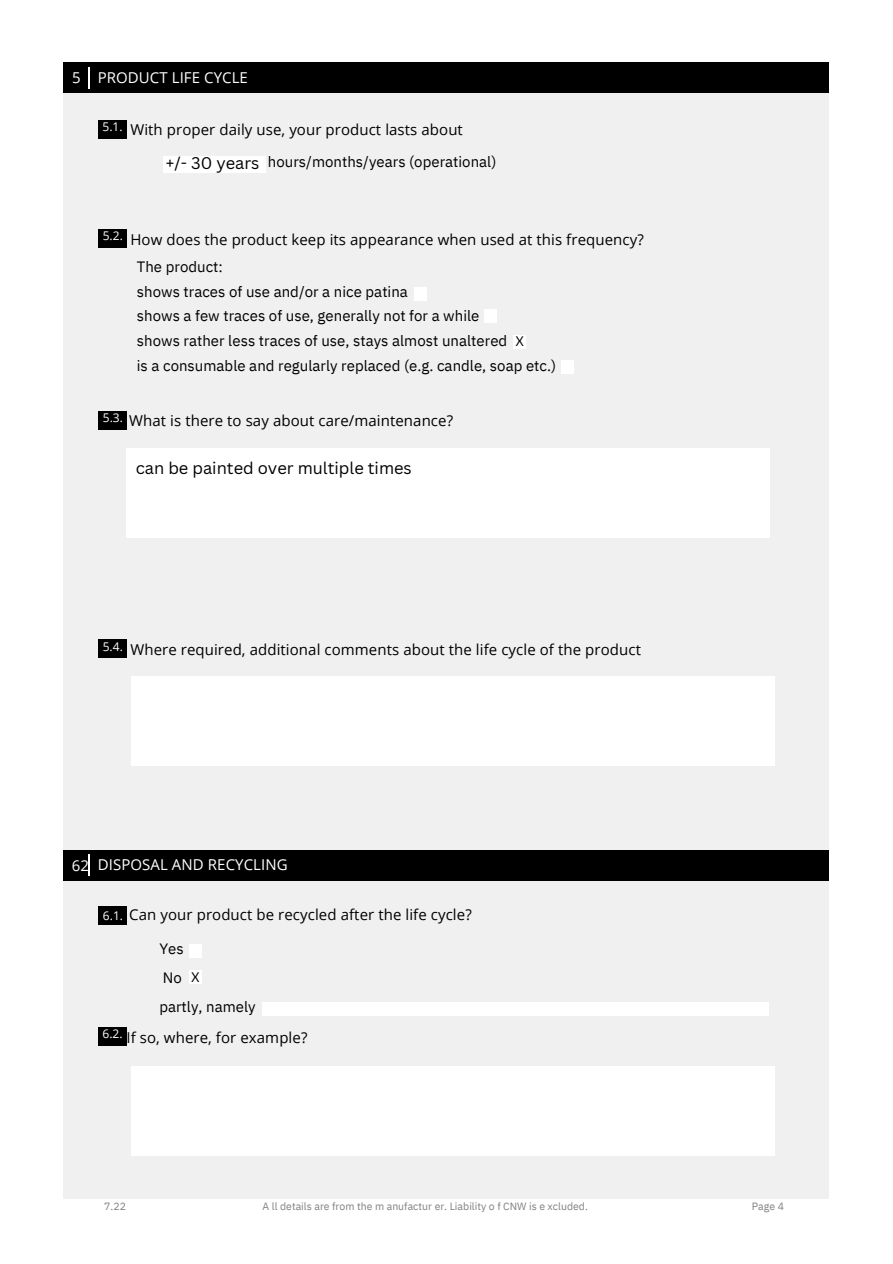
<style>
.page{position:relative;width:893px;height:1264px;background:#fff}
.page>*{position:absolute;margin:0;border:0;box-sizing:border-box;transform-origin:0 0}
.t1{font:16.5px "Canva Sans";color:#000}
.t2{font:15px "Open Sans";letter-spacing:.005em;color:#000}
.t3{font:15px "IBM Plex Sans";color:#000}
.t4{font:15px "Open Sans";letter-spacing:.005em;color:#fff}
.t5{font:13.5px "Canva Sans";color:#000}
.t6{font:12px "Open Sans";color:#fff}
.t7{font:10.5px "IBM Plex Sans";color:#808080}
</style>
<div class="page">
<div style="left:64px;top:64px;width:764px;height:1134px;background:#f0f0f0"></div>
<div style="left:99px;top:1027px;width:28px;height:18px;background:#000"></div>
<div style="left:99px;top:906px;width:28px;height:18px;background:#000"></div>
<div style="left:64px;top:850px;width:764px;height:30px;background:#000"></div>
<svg style="left:88px;top:854px;width:1px;height:21px"></svg>
<div style="left:99px;top:229px;width:28px;height:19px;background:#000"></div>
<div style="left:99px;top:639px;width:28px;height:18px;background:#000"></div>
<div style="left:99px;top:411px;width:28px;height:18px;background:#000"></div>
<div style="left:64px;top:63px;width:764px;height:30px;background:#000"></div>
<svg style="left:88px;top:67px;width:1px;height:21px"></svg>
<div style="left:99px;top:120px;width:28px;height:18px;background:#000"></div>
<div style="left:163px;top:156px;width:103px;height:17px;background:#fff"></div>
<div style="left:414px;top:287px;width:13px;height:13px;background:#fff"></div>
<div style="left:484px;top:309px;width:12px;height:13px;background:#fff"></div>
<div style="left:513px;top:335px;width:12px;height:13px;background:#fff"></div>
<div style="left:561px;top:360px;width:12px;height:14px;background:#fff"></div>
<div style="left:126px;top:447px;width:643px;height:90px;background:#fff"></div>
<div style="left:132px;top:676px;width:642px;height:90px;background:#fff"></div>
<div style="left:189px;top:944px;width:12px;height:13px;background:#fff"></div>
<div style="left:189px;top:970px;width:12px;height:13px;background:#fff"></div>
<div style="left:262px;top:1001px;width:506px;height:14px;background:#fff"></div>
<div style="left:132px;top:1066px;width:642px;height:90px;background:#fff"></div>
<p class="t4" style="left:72px;top:67px;width:10px">5</p>
<p class="t4" style="left:98px;top:67px;width:152px">PRODUCT LIFE CYCLE</p>
<p class="t6" style="left:102px;top:118px;width:22px">5.1.</p>
<p class="t2" style="left:130px;top:119px;width:334px">With proper daily use, your product lasts about</p>
<p class="t1" style="left:166px;top:151px;width:95px">+/- 30 years</p>
<p class="t3" style="left:268px;top:152px;width:230px">hours/months/years (operational)</p>
<p class="t6" style="left:103px;top:227px;width:22px">5.2.</p>
<p class="t2" style="left:130px;top:228px;width:515px">How does the product keep its appearance when used at this frequency?</p>
<p class="t3" style="left:137px;top:256px;width:88px">The product:</p>
<p class="t3" style="left:137px;top:281px;width:272px">shows traces of use and/or a nice patina</p>
<p class="t3" style="left:137px;top:306px;width:344px">shows a few traces of use, generally not for a while</p>
<p class="t3" style="left:137px;top:330px;width:372px">shows rather less traces of use, stays almost unaltered</p>
<p class="t3" style="left:137px;top:355px;width:421px">is a consumable and regularly replaced (e.g. candle, soap etc.)</p>
<p class="t5" style="left:515px;top:331px;width:10px">X</p>
<p class="t6" style="left:103px;top:409px;width:22px">5.3.</p>
<p class="t2" style="left:129px;top:410px;width:325px">What is there to say about care/maintenance?</p>
<p class="t1" style="left:136px;top:456px;width:277px">can be painted over multiple times</p>
<p class="t6" style="left:103px;top:638px;width:22px">5.4.</p>
<p class="t2" style="left:130px;top:639px;width:512px">Where required, additional comments about the life cycle of the product</p>
<p class="t4" style="left:72px;top:854px;width:19px">62</p>
<p class="t4" style="left:98px;top:854px;width:191px">DISPOSAL AND RECYCLING</p>
<p class="t2" style="left:129px;top:904px;width:344px">Can your product be recycled after the life cycle?</p>
<p class="t6" style="left:103px;top:906px;width:22px">6.1.</p>
<p class="t3" style="left:159px;top:938px;width:26px">Yes</p>
<p class="t3" style="left:163px;top:967px;width:20px">No</p>
<p class="t3" style="left:159px;top:996px;width:98px">partly, namely</p>
<p class="t5" style="left:191px;top:967px;width:10px">X</p>
<p class="t6" style="left:102px;top:1025px;width:22px">6.2.</p>
<p class="t2" style="left:126px;top:1026px;width:182px">If so, where, for example?</p>
<p class="t7" style="left:104px;top:1199px;width:23px">7.22</p>
<p class="t7" style="left:262px;top:1199px;width:327px">A ll details are from the m anufactur er. Liability o f CNW is e xcluded.</p>
<p class="t7" style="left:751px;top:1199px;width:34px">Page 4</p>
</div>
